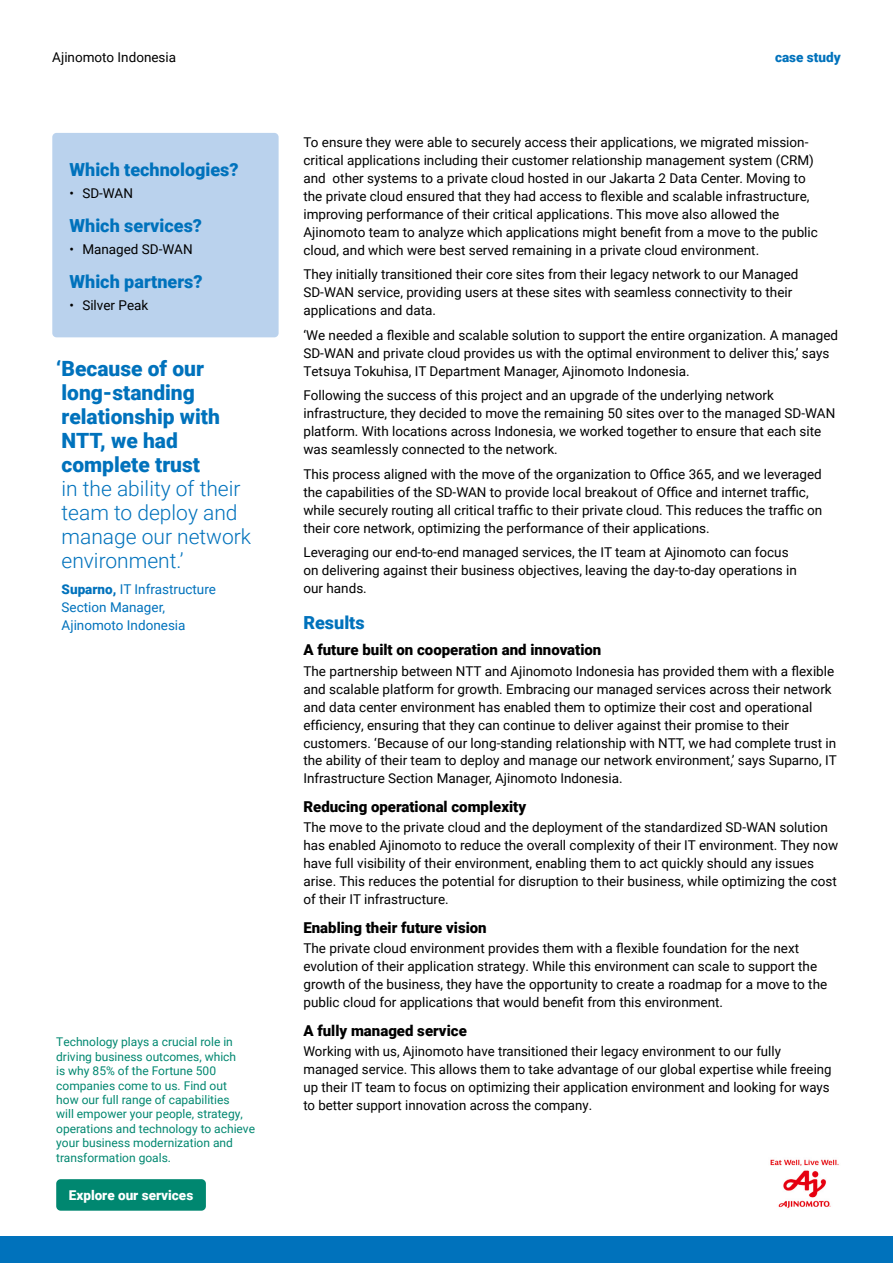
<style>
.page{position:relative;width:893px;height:1263px;background:#fff}
.page>*{position:absolute;margin:0;border:0;box-sizing:border-box;transform-origin:0 0}
.t1{font:900 21px/24px "Roboto";color:#0072bc}
.t2{font:300 21px/24px "Roboto";color:#0072bc}
.t3{font:900 18px "Roboto";color:#0072bc}
.t4{font:900 15px "Roboto";color:#000}
.t5{font:13.5px/18px "Roboto";color:#000}
.t6{font:13.5px/18px "Roboto";color:#0072bc}
.t7{font:900 13.5px "Roboto";color:#fff}
.t8{font:900 13.5px "Roboto";color:#0072bc}
.t9{font:12px/14.4px "Roboto";color:#008770}
.s1{font-weight:900}
</style>
<div class="page">
<div style="left:0;top:1236px;width:893px;height:27px;background:#0072bc"></div>
<div style="left:52px;top:133px;width:227px;height:204px;background:#bad2ed;border-radius:4px"></div>
<div style="left:56px;top:1179px;width:150px;height:32px;background:#008770;border-radius:4px"></div>
<img style="left:770px;top:1159px;width:69px;height:50px">
<p class="t5" style="left:52px;top:48px;width:125px">Ajinomoto Indonesia</p>
<p class="t8" style="left:775px;top:48px;width:67px">case study</p>
<h2 class="t3" style="left:70px;top:157px;width:171px">Which technologies?</h2>
<p class="t5" style="left:70px;top:184px;width:65px">• SD-WAN</p>
<h2 class="t3" style="left:70px;top:213px;width:134px">Which services?</h2>
<p class="t5" style="left:70px;top:240px;width:125px">• Managed SD-WAN</p>
<h2 class="t3" style="left:70px;top:269px;width:135px">Which partners?</h2>
<p class="t5" style="left:70px;top:296px;width:80px">• Silver Peak</p>
<h1 class="t1" style="left:56px;top:356px;width:165px">‘Because of our long-standing relationship with<br>NTT, we had complete trust</h1>
<h1 class="t2" style="left:61px;top:476px;width:191px">in the ability of their team to deploy and manage our network environment.’</h1>
<p class="t6" style="left:62px;top:580px;width:156px"><span class="s1">Suparno,</span> IT Infrastructure<br>Section Manager,<br>Ajinomoto Indonesia</p>
<p class="t9" style="left:56px;top:1034px;width:200px">Technology plays a crucial role in driving business outcomes, which<br>is why 85% of the Fortune 500 companies come to us. Find out<br>how our full range of capabilities<br>will empower your people, strategy, operations and technology to achieve your business modernization and transformation goals.</p>
<p class="t7" style="left:69px;top:1186px;width:126px">Explore our services</p>
<p class="t5" style="left:303px;top:133px;width:516px">To ensure they were able to securely access their applications, we migrated mission&shy;critical applications including their customer relationship management system (CRM) and other systems to a private cloud hosted in our Jakarta 2 Data Center. Moving to the private cloud ensured that they had access to flexible and scalable infrastructure, improving performance of their critical applications. This move also allowed the Ajinomoto team to analyze which applications might benefit from a move to the public cloud, and which were best served remaining in a private cloud environment.</p>
<p class="t5" style="left:303px;top:265px;width:497px">They initially transitioned their core sites from their legacy network to our Managed<br>SD-WAN service, providing users at these sites with seamless connectivity to their applications and data.</p>
<p class="t5" style="left:303px;top:325px;width:536px">‘We needed a flexible and scalable solution to support the entire organization. A managed<br>SD-WAN and private cloud provides us with the optimal environment to deliver this,’ says<br>Tetsuya Tokuhisa, IT Department Manager, Ajinomoto Indonesia.</p>
<p class="t5" style="left:303px;top:386px;width:533px">Following the success of this project and an upgrade of the underlying network infrastructure, they decided to move the remaining 50 sites over to the managed SD-WAN platform. With locations across Indonesia, we worked together to ensure that each site was seamlessly connected to the network.</p>
<p class="t5" style="left:303px;top:464px;width:520px">This process aligned with the move of the organization to Office 365, and we leveraged the capabilities of the SD-WAN to provide local breakout of Office and internet traffic, while securely routing all critical traffic to their private cloud. This reduces the traffic on their core network, optimizing the performance of their applications.</p>
<p class="t5" style="left:303px;top:543px;width:495px">Leveraging our end-to-end managed services, the IT team at Ajinomoto can focus on delivering against their business objectives, leaving the day-to-day operations in our hands.</p>
<h2 class="t3" style="left:303px;top:610px;width:63px">Results</h2>
<p class="t4" style="left:303px;top:639px;width:299px">A future built on cooperation and innovation</p>
<p class="t5" style="left:303px;top:661px;width:535px">The partnership between NTT and Ajinomoto Indonesia has provided them with a flexible and scalable platform for growth. Embracing our managed services across their network and data center environment has enabled them to optimize their cost and operational efficiency, ensuring that they can continue to deliver against their promise to their customers. ‘Because of our long-standing relationship with NTT, we had complete trust in the ability of their team to deploy and manage our network environment,’ says Suparno, IT Infrastructure Section Manager, Ajinomoto Indonesia.</p>
<p class="t4" style="left:303px;top:796px;width:224px">Reducing operational complexity</p>
<p class="t5" style="left:303px;top:818px;width:536px">The move to the private cloud and the deployment of the standardized SD-WAN solution has enabled Ajinomoto to reduce the overall complexity of their IT environment. They now have full visibility of their environment, enabling them to act quickly should any issues arise. This reduces the potential for disruption to their business, while optimizing the cost of their IT infrastructure.</p>
<p class="t4" style="left:303px;top:917px;width:185px">Enabling their future vision</p>
<p class="t5" style="left:303px;top:939px;width:525px">The private cloud environment provides them with a flexible foundation for the next evolution of their application strategy. While this environment can scale to support the growth of the business, they have the opportunity to create a roadmap for a move to the public cloud for applications that would benefit from this environment.</p>
<p class="t4" style="left:303px;top:1020px;width:165px">A fully managed service</p>
<p class="t5" style="left:303px;top:1041px;width:530px">Working with us, Ajinomoto have transitioned their legacy environment to our fully managed service. This allows them to take advantage of our global expertise while freeing up their IT team to focus on optimizing their application environment and looking for ways to better support innovation across the company.</p>
</div>
